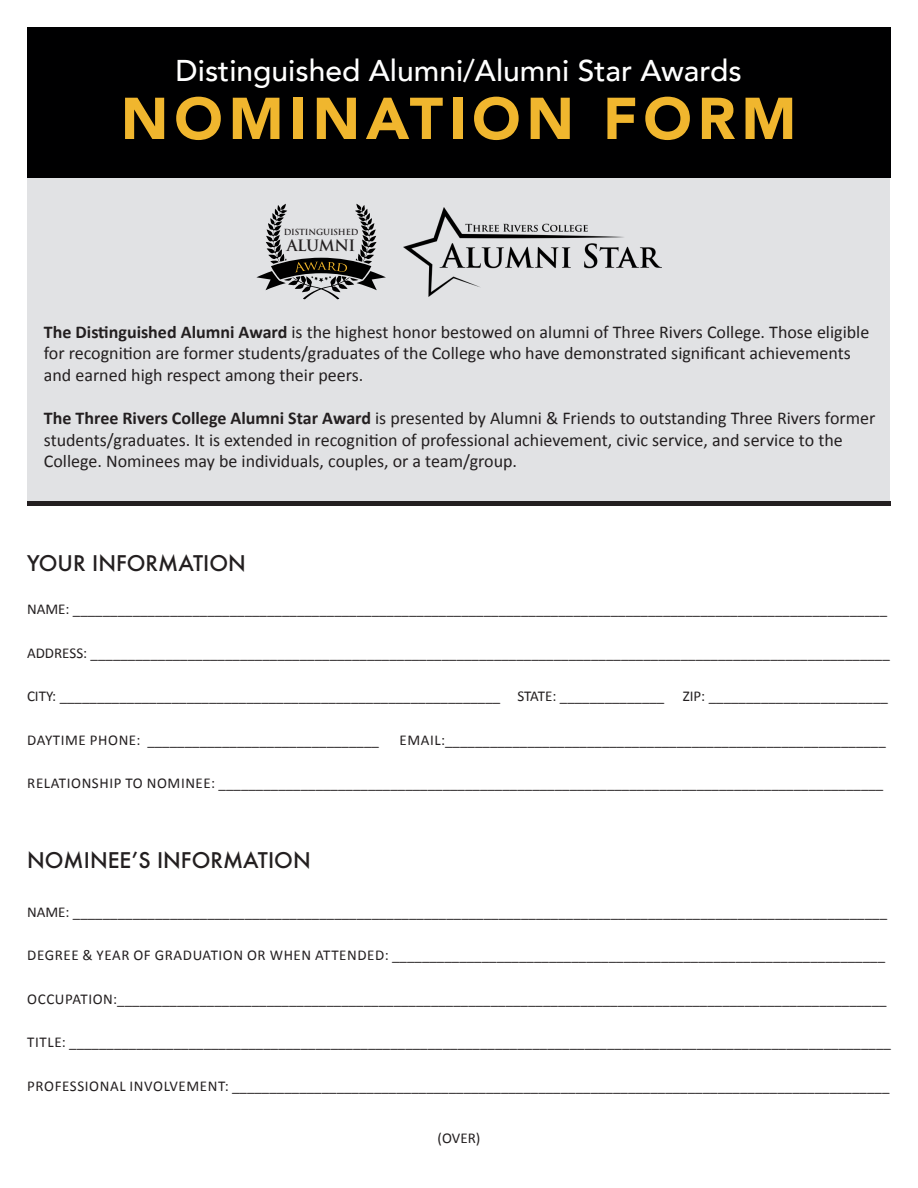
<style>
.page{position:relative;width:918px;height:1188px;background:#fff}
.page>*{position:absolute;margin:0;border:0;box-sizing:border-box;transform-origin:0 0}
.t1{font:900 58.35px "Avenir";letter-spacing:.1em;color:#f0b62e}
.t2{font:500 30px "Avenir";color:#fff}
.t3{font:500 21px "Futura";color:#231f20}
.t4{font:18px/21.6px "Calibri";color:#231f20}
.t5{font:600 15.3px "Trajan Pro 3";letter-spacing:-.025em;color:#231f20}
.t6{font:15px "Calibri";letter-spacing:.04em;color:#231f20}
.t7{font:15px "Calibri";color:#231f20}
.t8{font:600 8.25px "Trajan Pro 3";letter-spacing:-.02em;color:#231f20}
.s1{font-weight:700}
</style>
<div class="page">
<div style="left:28px;top:28px;width:862px;height:472px;background:#e1e2e4"></div>
<div style="left:27px;top:27px;width:864px;height:150px;background:#000001"></div>
<div style="left:28px;top:501px;width:863px;height:5px;background:#231f20"></div>
<img style="left:404px;top:207px;width:258px;height:90px">
<svg style="left:256px;top:204px;width:130px;height:96px"></svg>
<p class="t2" style="left:176px;top:44px;width:568px">Distinguished Alumni/Alumni Star Awards</p>
<p class="t1" style="left:121px;top:69px;width:677px">NOMINATION FORM</p>
<p class="t8" style="left:284px;top:226px;width:76px">DISTINGUISHED</p>
<p class="t5" style="left:287px;top:234px;width:70px">ALUMNI</p>
<p class="t4" style="left:44px;top:320px;width:827px"><span class="s1">The Distinguished Alumni Award</span> is the highest honor bestowed on alumni of Three Rivers College. Those eligible for recognition are former students/graduates of the College who have demonstrated significant achievements and earned high respect among their peers.</p>
<p class="t4" style="left:44px;top:407px;width:833px"><span class="s1">The Three Rivers College Alumni Star Award</span> is presented by Alumni &amp; Friends to outstanding Three Rivers former students/graduates. It is extended in recognition of professional achievement, civic service, and service to the<br>College. Nominees may be individuals, couples, or a team/group.</p>
<p class="t3" style="left:27px;top:549px;width:220px">YOUR INFORMATION</p>
<p class="t6" style="left:27px;top:599px;width:862px">NAME: _____________________________________________________________________________________________________________</p>
<p class="t7" style="left:27px;top:643px;width:864px">ADDRESS: ___________________________________________________________________________________________________________</p>
<p class="t7" style="left:27px;top:686px;width:863px">CITY: ___________________________________________________________ STATE: ______________ ZIP: ________________________</p>
<p class="t6" style="left:27px;top:730px;width:353px">DAYTIME PHONE: _______________________________</p>
<p class="t6" style="left:400px;top:730px;width:488px">EMAIL:___________________________________________________________</p>
<p class="t6" style="left:27px;top:773px;width:858px">RELATIONSHIP TO NOMINEE: _________________________________________________________________________________________</p>
<p class="t3" style="left:27px;top:846px;width:285px">NOMINEE’S INFORMATION</p>
<p class="t6" style="left:27px;top:901px;width:862px">NAME: _____________________________________________________________________________________________________________</p>
<p class="t6" style="left:27px;top:945px;width:859px">DEGREE &amp; YEAR OF GRADUATION OR WHEN ATTENDED: __________________________________________________________________</p>
<p class="t6" style="left:27px;top:988px;width:861px">OCCUPATION:_______________________________________________________________________________________________________</p>
<p class="t6" style="left:27px;top:1032px;width:865px">TITLE: ______________________________________________________________________________________________________________</p>
<p class="t6" style="left:27px;top:1075px;width:864px">PROFESSIONAL INVOLVEMENT: ________________________________________________________________________________________</p>
<p class="t6" style="left:438px;top:1128px;width:44px">(OVER)</p>
</div>
